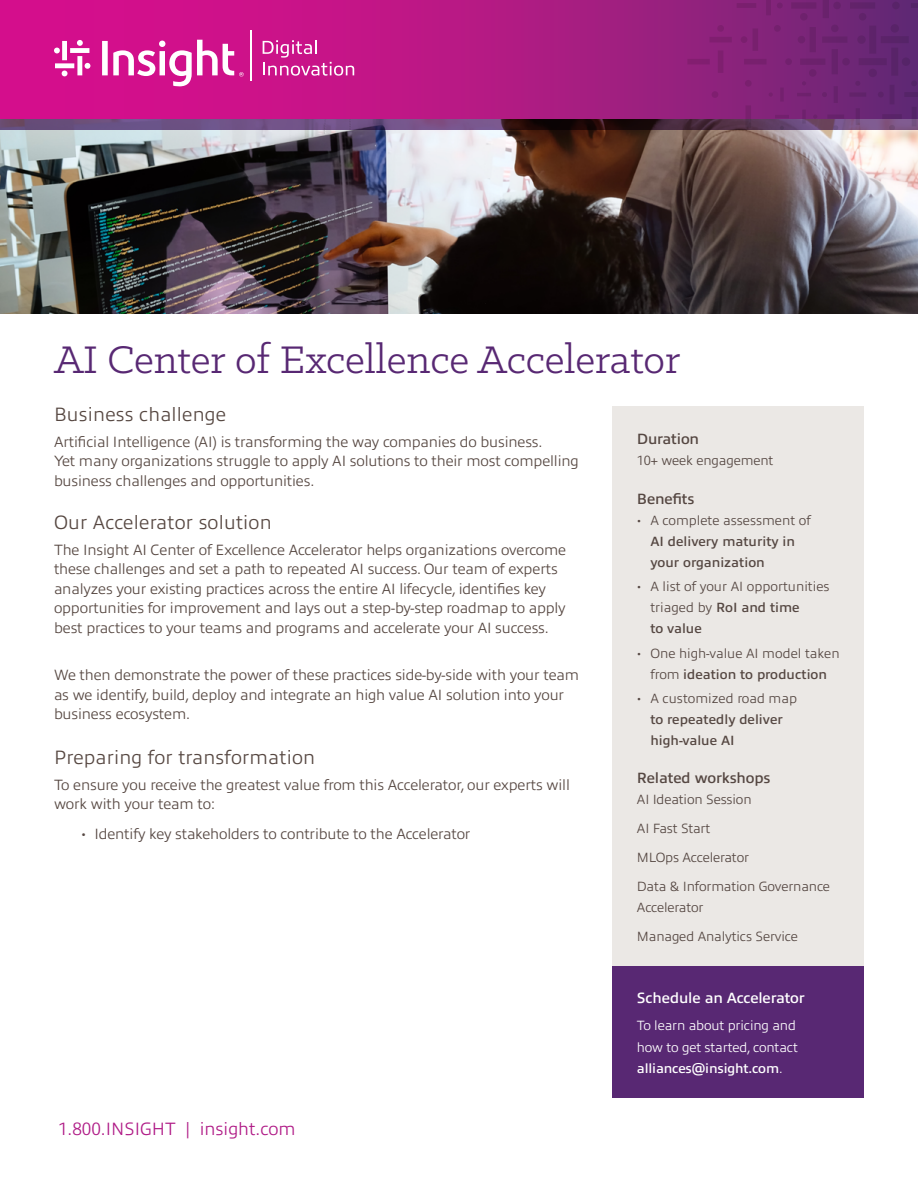
<style>
.page{position:relative;width:918px;height:1188px;background:#fff}
.page>*{position:absolute;margin:0;border:0;box-sizing:border-box;transform-origin:0 0}
.t1{font:43.5px "Klinic Slab";color:#582873}
.t2{font:300 19.5px "Allumi Pro";letter-spacing:.01em;color:#564741}
.t3{font:300 18px "Allumi Pro";color:#b01c87}
.t4{font:300 15px/19.5px "Allumi Pro";letter-spacing:-.01em;color:#564741}
.t5{font:300 15px "Allumi Pro";letter-spacing:-.01em;color:#554742}
.t6{font:600 15px "Allumi Pro";letter-spacing:-.01em;color:#554742}
.t7{font:600 15px "Allumi Pro";letter-spacing:-.01em;color:#fff}
.t8{font:300 13.5px/28.8px "Allumi Pro";letter-spacing:-.01em;color:#554742}
.t9{font:600 13.5px/21px "Allumi Pro";color:#554742}
.t10{font:300 13.5px/21px "Allumi Pro";letter-spacing:-.01em;color:#fff}
.s1{font-family:"Klinic Slab"}
.s2{font-family:"Klinic Slab";font-weight:300}
.s3{font-weight:300}
.s4{font-weight:600}
</style>
<div class="page">
<img style="left:0;top:129px;width:918px;height:184px">
<div style="left:613px;top:406px;width:251px;height:568px;background:#ebe8e5"></div>
<div style="left:613px;top:966px;width:251px;height:132px;background:#582873"></div>
<svg style="left:0;top:118px;width:687px;height:11px;background:#633b67"></svg>
<svg style="left:0;top:0;width:687px;height:118px;background:#bc1686"></svg>
<svg style="left:687px;top:0;width:231px;height:129px;background:#772675"></svg>
<hr style="left:250px;top:30px;width:1px;height:50px;background:#fff">
<svg style="left:263px;top:40px;width:91px;height:36px;background:#d13e9d"></svg>
<svg style="left:54px;top:40px;width:36px;height:36px"></svg>
<svg style="left:102px;top:40px;width:142px;height:46px"></svg>
<h1 class="t1" style="left:54px;top:332px;width:628px">AI Center of Excellence Accelerator</h1>
<h2 class="t2" style="left:54px;top:400px;width:174px">Business challenge</h2>
<p class="t4" style="left:54px;top:431px;width:526px">Artificial Intelligence (AI) is transforming the way companies do business.<br>Yet many organizations struggle to apply AI solutions to their most compelling business challenges and opportunities.</p>
<h2 class="t2" style="left:54px;top:508px;width:219px">Our Accelerator solution</h2>
<p class="t4" style="left:54px;top:539px;width:514px">The Insight AI Center of Excellence Accelerator helps organizations overcome these challenges and set a path to repeated AI success. Our team of experts analyzes your existing practices across the entire AI lifecycle, identifies key opportunities for improvement and lays out a step-by-step roadmap to apply best practices to your teams and programs and accelerate your AI success.</p>
<p class="t4" style="left:54px;top:664px;width:526px">We then demonstrate the power of these practices side-by-side with your team as we identify, build, deploy and integrate an high value AI solution into your business ecosystem.</p>
<h2 class="t2" style="left:54px;top:743px;width:263px">Preparing for transformation</h2>
<p class="t4" style="left:54px;top:774px;width:518px">To ensure you receive the greatest value from this Accelerator, our experts will work with your team to:</p>
<p class="t5" style="left:81px;top:823px;width:391px"><span class="s1">•</span> Identify key stakeholders to contribute to the Accelerator</p>
<p class="t6" style="left:637px;top:428px;width:64px">Duration</p>
<p class="t8" style="left:637px;top:445px;width:138px">10+ week engagement</p>
<p class="t6" style="left:637px;top:487px;width:59px">Benefits</p>
<p class="t9" style="left:650px;top:508px;width:162px;text-indent:-14px"><span class="s2">•</span> <span class="s3">A complete assessment of<br></span>AI delivery maturity in your organization</p>
<p class="t8" style="left:650px;top:575px;width:181px;line-height:21px;text-indent:-14px"><span class="s1">•</span> A list of your AI opportunities triaged by <span class="s4">RoI and time<br>to value</span></p>
<p class="t8" style="left:637px;top:641px;width:204px;line-height:21px;text-align:center"><span class="s1">•</span> One high-value AI model taken from <span class="s4">ideation to production</span></p>
<p class="t9" style="left:650px;top:687px;width:148px;text-indent:-14px"><span class="s2">•</span> <span class="s3">A customized road map </span>to repeatedly deliver high-value AI</p>
<p class="t6" style="left:637px;top:767px;width:135px">Related workshops</p>
<p class="t8" style="left:637px;top:784px;width:195px">AI Ideation Session<br>AI Fast Start<br>MLOps Accelerator<br>Data &amp; Information Governance</p>
<p class="t8" style="left:637px;top:892px;width:163px">Accelerator<br>Managed Analytics Service</p>
<p class="t3" style="left:58px;top:1116px;width:239px">1.800.INSIGHT | insight.com</p>
<p class="t7" style="left:637px;top:987px;width:170px">Schedule an Accelerator</p>
<p class="t10" style="left:637px;top:1014px;width:163px">To learn about pricing and how to get started, contact <span class="s4">alliances@insight.com</span>.</p>
</div>
